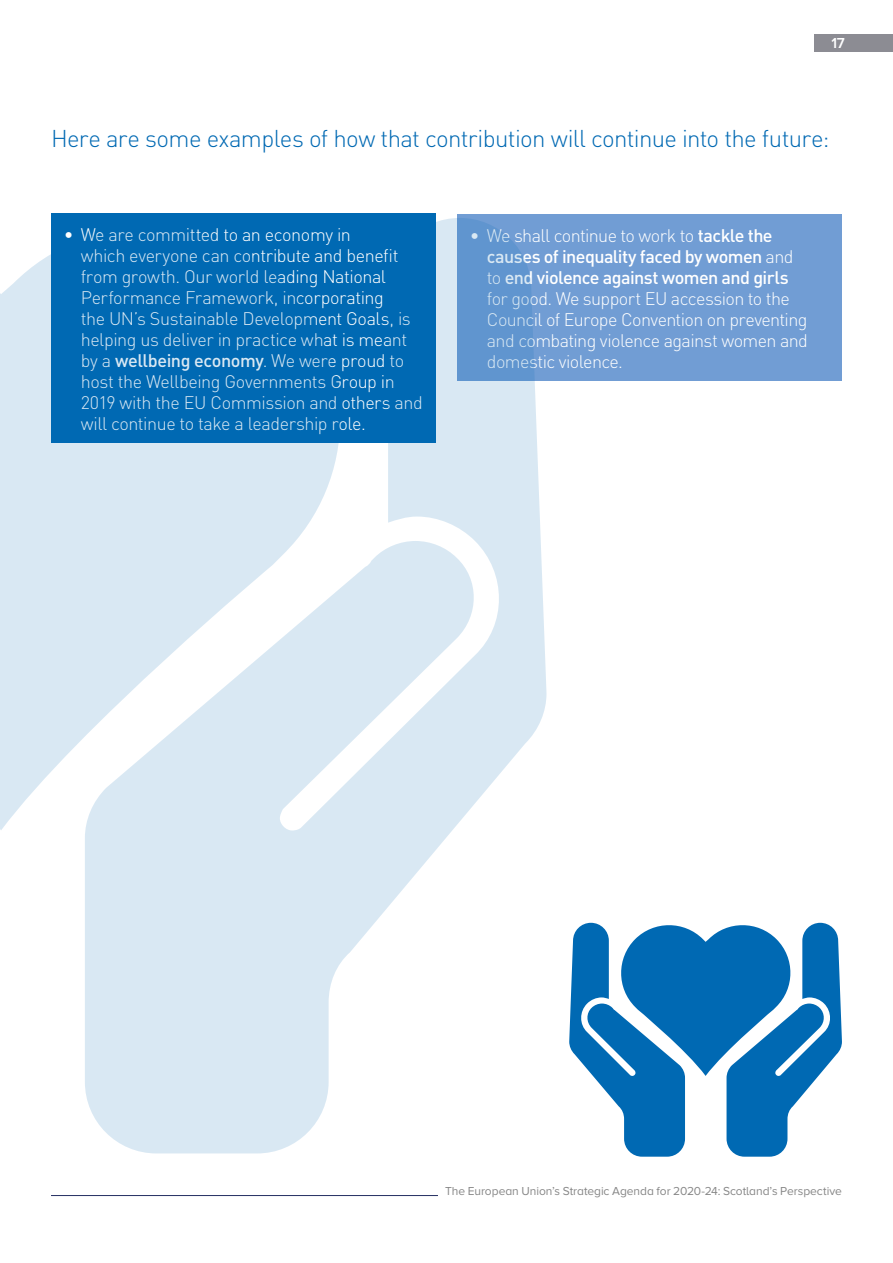
<style>
.page{position:relative;width:893px;height:1263px;background:#fff}
.page>*{position:absolute;margin:0;border:0;box-sizing:border-box;transform-origin:0 0}
.t1{font:300 24px "DIN";letter-spacing:-.03em;color:#0069b3}
.t2{font:300 18px/21px "DIN";letter-spacing:-.03em;color:#fff}
.t3{font:600 15px "Proxima Nova A";color:#fff}
.t4{font:12px "Proxima Nova A";letter-spacing:-.005em;color:#878787}
.s1{font-weight:500}
</style>
<div class="page">
<hr style="left:51px;top:1195px;width:387px;height:1px;background:#242f62">
<div style="left:814px;top:34px;width:79px;height:17px;background:#8c8c93"></div>
<div style="left:457px;top:214px;width:385px;height:166px;background:#719dd4"></div>
<svg style="left:569px;top:922px;width:273px;height:235px"></svg>
<svg style="left:85px;top:218px;width:461px;height:935px;fill:#d9e8f3"></svg>
<svg style="left:0;top:216px;width:359px;height:614px;fill:#d9e8f3"></svg>
<p class="t3" style="left:831px;top:34px;width:15px">17</p>
<h1 class="t1" style="left:51px;top:123px;width:780px">Here are some examples of how that contribution will continue into the future:</h1>
<p class="t2" style="left:81px;top:224px;width:343px;text-indent:-17px">• We are committed to an economy in<br>which everyone can contribute and benefit from growth. Our world leading National Performance Framework, incorporating<br>the UN’s Sustainable Development Goals, is helping us deliver in practice what is meant by a <span class="s1">wellbeing economy</span>. We were proud to host the Wellbeing Governments Group in 2019 with the EU Commission and others and will continue to take a leadership role.</p>
<p class="t2" style="left:487px;top:224px;width:323px;text-indent:-17px">• We shall continue to work to <span class="s1">tackle the causes of inequality faced by women</span> and to <span class="s1">end violence against women and girls </span>for good. We support EU accession to the Council of Europe Convention on preventing and combating violence against women and domestic violence.</p>
<p class="t4" style="left:445px;top:1184px;width:398px">The European Union’s Strategic Agenda for 2020-24: Scotland’s Perspective</p>
</div>
